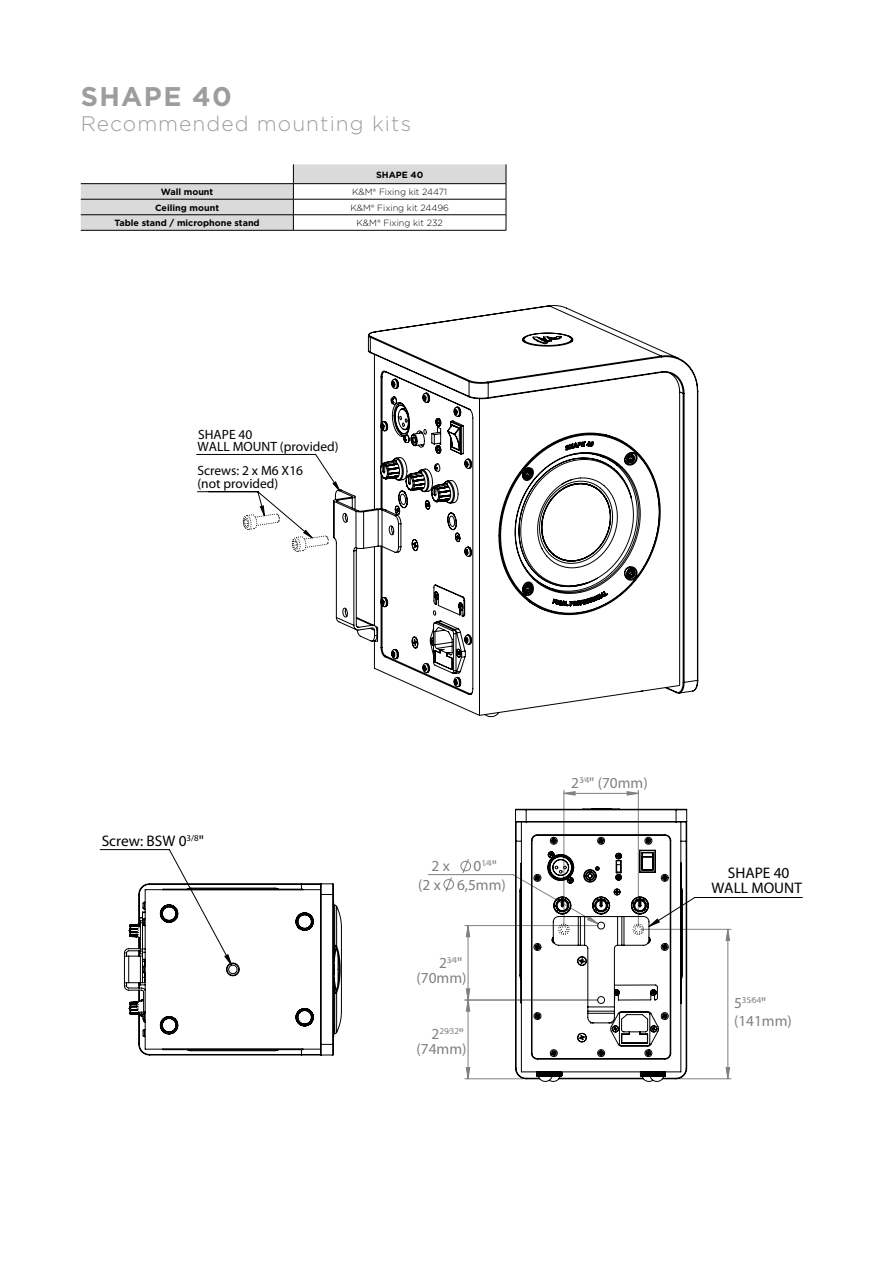
<style>
.page{position:relative;width:893px;height:1263px;background:#fff}
.page>*{position:absolute;margin:0;border:0;box-sizing:border-box;transform-origin:0 0}
.t1{font:700 27px "Gotham";letter-spacing:.05em;color:#9d9d9c}
.t2{font:300 21px "Gotham";letter-spacing:.05em;color:#9d9d9c}
.t3{font:15.3px "Arial";color:#808080}
.t4{font:15.3px "Arial";color:#000}
.t5{font:13.5px/12.6px "Arial";color:#000}
.t6{font:700 9px "Gotham";color:#000}
.t7{font:300 9px "Gotham";color:#000}
.t8{font:9px "Arial";color:#808080}
.s1{font-size:15.3px}
</style>
<div class="page">
<svg style="left:81px;top:164px;width:426px;height:66px"></svg>
<hr style="left:81px;top:230px;width:212px;height:1px;background:#000">
<hr style="left:293px;top:230px;width:213px;height:1px;background:#000">
<svg style="left:196px;top:454px;width:137px;height:68px"></svg>
<svg style="left:333px;top:305px;width:366px;height:412px"></svg>
<svg style="left:557px;top:600px;width:5px;height:5px"></svg>
<svg style="left:243px;top:482px;width:97px;height:70px"></svg>
<hr style="left:641px;top:929px;width:90px;height:1px;background:#808080">
<hr style="left:679px;top:1078px;width:52px;height:1px;background:#808080">
<svg style="left:725px;top:929px;width:5px;height:150px"></svg>
<svg style="left:515px;top:808px;width:173px;height:274px"></svg>
<svg style="left:428px;top:790px;width:231px;height:289px"></svg>
<svg style="left:124px;top:849px;width:218px;height:207px"></svg>
<h1 class="t1" style="left:81px;top:78px;width:153px">SHAPE 40</h1>
<h2 class="t2" style="left:81px;top:110px;width:332px">Recommended mounting kits</h2>
<p class="t6" style="left:376px;top:168px;width:49px">SHAPE 40</p>
<p class="t6" style="left:161px;top:186px;width:54px">Wall mount</p>
<p class="t7" style="left:352px;top:186px;width:97px">K&amp;M® Fixing kit 24471</p>
<p class="t6" style="left:155px;top:201px;width:66px">Ceiling mount</p>
<p class="t7" style="left:350px;top:202px;width:100px">K&amp;M® Fixing kit 24496</p>
<p class="t6" style="left:114px;top:217px;width:147px">Table stand / microphone stand</p>
<p class="t7" style="left:357px;top:217px;width:88px">K&amp;M® Fixing kit 232</p>
<h3 class="t5" style="left:197px;top:428px;width:143px">SHAPE 40<br>WALL MOUNT (provided)</h3>
<h3 class="t5" style="left:197px;top:464px;width:107px">Screws: 2 x M6 X16 (not provided)</h3>
<h3 class="t4" style="left:102px;top:831px;width:104px">Screw: BSW 0<sup>3/8</sup>"</h3>
<h3 class="t3" style="left:432px;top:856px;width:20px">2 x</h3>
<p class="t8" style="left:474px;top:857px;width:25px"><span class="s1">0</span>1⁄4<span class="s1">"</span></p>
<h3 class="t3" style="left:418px;top:875px;width:89px">(2 x 6,5mm)</h3>
<p class="t8" style="left:439px;top:955px;width:25px"><span class="s1">2</span>3⁄4<span class="s1">"</span></p>
<h3 class="t3" style="left:416px;top:968px;width:52px">(70mm)</h3>
<p class="t8" style="left:432px;top:1026px;width:34px"><span class="s1">2</span>29⁄32<span class="s1">"</span></p>
<h3 class="t3" style="left:416px;top:1039px;width:52px">(74mm)</h3>
<h3 class="t3" style="left:571px;top:773px;width:78px">2<sup>3⁄4</sup>" (70mm)</h3>
<h3 class="t4" style="left:728px;top:864px;width:63px">SHAPE 40</h3>
<h3 class="t4" style="left:711px;top:878px;width:92px">WALL MOUNT</h3>
<p class="t8" style="left:734px;top:994px;width:34px"><span class="s1">5</span>35⁄64<span class="s1">"</span></p>
<h3 class="t3" style="left:734px;top:1012px;width:59px">(141mm)</h3>
</div>
